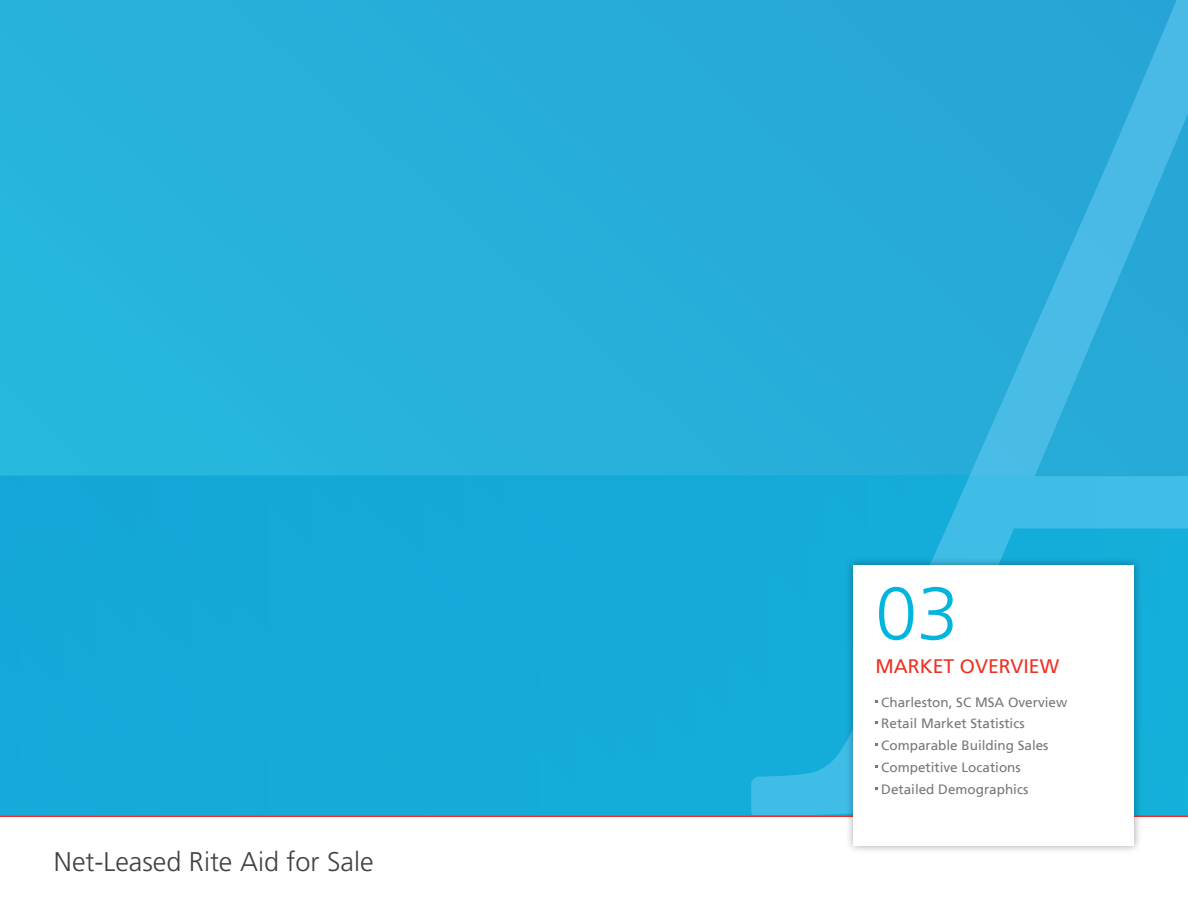
<style>
.page{position:relative;width:1188px;height:918px;background:#fff}
.page>*{position:absolute;margin:0;border:0;box-sizing:border-box;transform-origin:0 0}
.t1{font:300 75px "Frutiger LT Std";color:#00b6de}
.t2{font:300 27px "Frutiger LT Std";color:#414042}
.t3{font:19.5px "Frutiger LT Std";color:#ee3124}
.t4{font:13.5px/21.8px "Frutiger LT Std";color:#77787b}
</style>
<div class="page">
<div style="left:0;top:0;width:751px;height:475px;background:#27b1db"></div>
<div style="left:0;top:475px;width:1188px;height:443px;background:#14aad8"></div>
<svg style="left:751px;top:0;width:437px;height:815px;fill:#27abd8"></svg>
<div style="left:0;top:815px;width:1188px;height:103px;background:#fff"></div>
<hr style="left:0;top:815px;width:1188px;height:2px;background:#ee3124">
<div style="left:844px;top:556px;width:298px;height:298px;background:#000;opacity:.35"></div>
<div style="left:853px;top:565px;width:281px;height:281px;background:#fff"></div>
<h2 class="t2" style="left:54px;top:846px;width:321px">Net-Leased Rite Aid for Sale</h2>
<h1 class="t1" style="left:875px;top:571px;width:85px">03</h1>
<h3 class="t3" style="left:875px;top:655px;width:15px">MARKE</h3>
<h3 class="t3" style="left:944px;top:655px;width:117px">T Overview</h3>
<p class="t4" style="left:881px;top:691px;width:188px">Charleston, SC M SA Overview<br>Retail M arket Statistics<br>Comparable Building Sales<br>Competitive Locations<br>Detailed Demographics</p>
</div>
